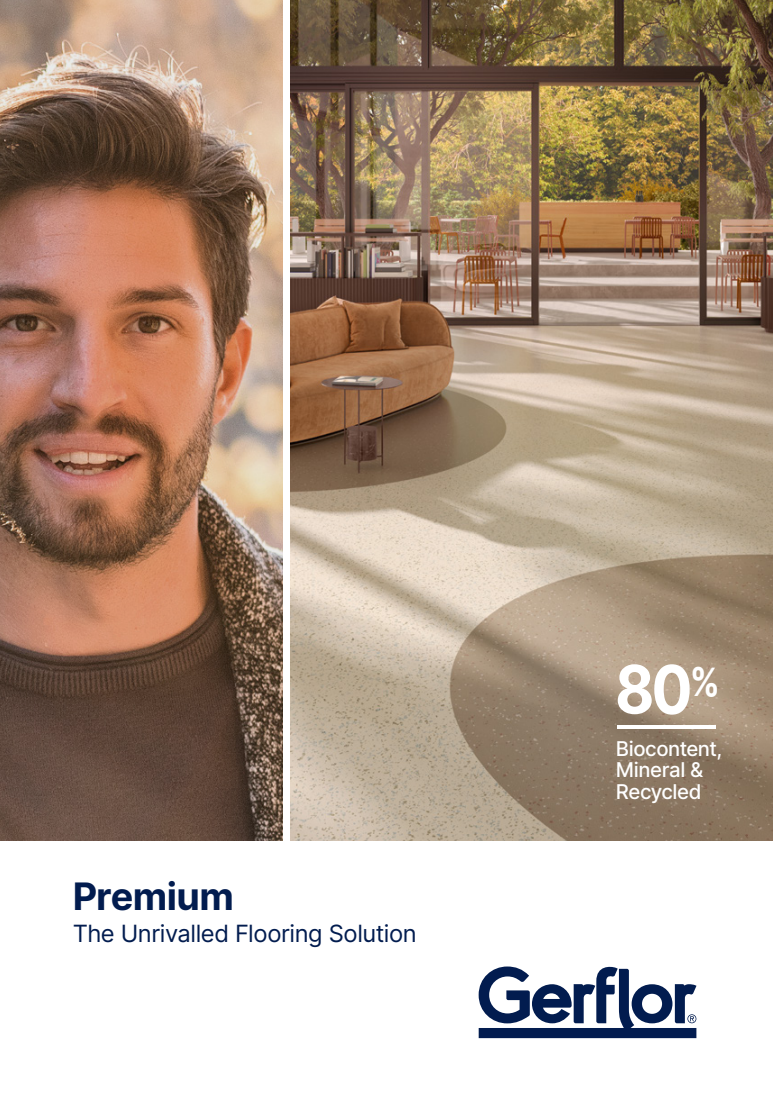
<style>
.page{position:relative;width:773px;height:1099px;background:#fff}
.page>*{position:absolute;margin:0;border:0;box-sizing:border-box;transform-origin:0 0}
.Titre-2{font:700 66.88px "Inter";color:#fff;scale:.9 1}
.Titre-2-2{font:700 37.75px "Inter";letter-spacing:-.015em;color:#021c4f}
.Titre-2-3{font:23.75px "Inter";letter-spacing:-.015em;color:#021c4f}
.Titre-2-4{font:500 20.38px/21.5px "Inter";letter-spacing:-.02em;color:#fff}
</style>
<div class="page">
<img style="left:290px;top:0;width:482px;height:840px">
<img style="left:0;top:0;width:283px;height:840px">
<svg style="left:478px;top:966px;width:218px;height:72px"></svg>
<hr style="left:617px;top:725px;width:99px;height:4px;background:#fff">
<p class="Titre-2-2" style="left:73px;top:869px;width:163px">Premium</p>
<p class="Titre-2-3" style="left:73px;top:915px;width:345px">The Unrivalled Flooring Solution</p>
<p class="Titre-2" style="left:614px;top:640px;width:118px">80<sup>%</sup></p>
<p class="Titre-2-4" style="left:615px;top:737px;width:108px">Biocontent,<br>Mineral &amp;<br>Recycled</p>
</div>
